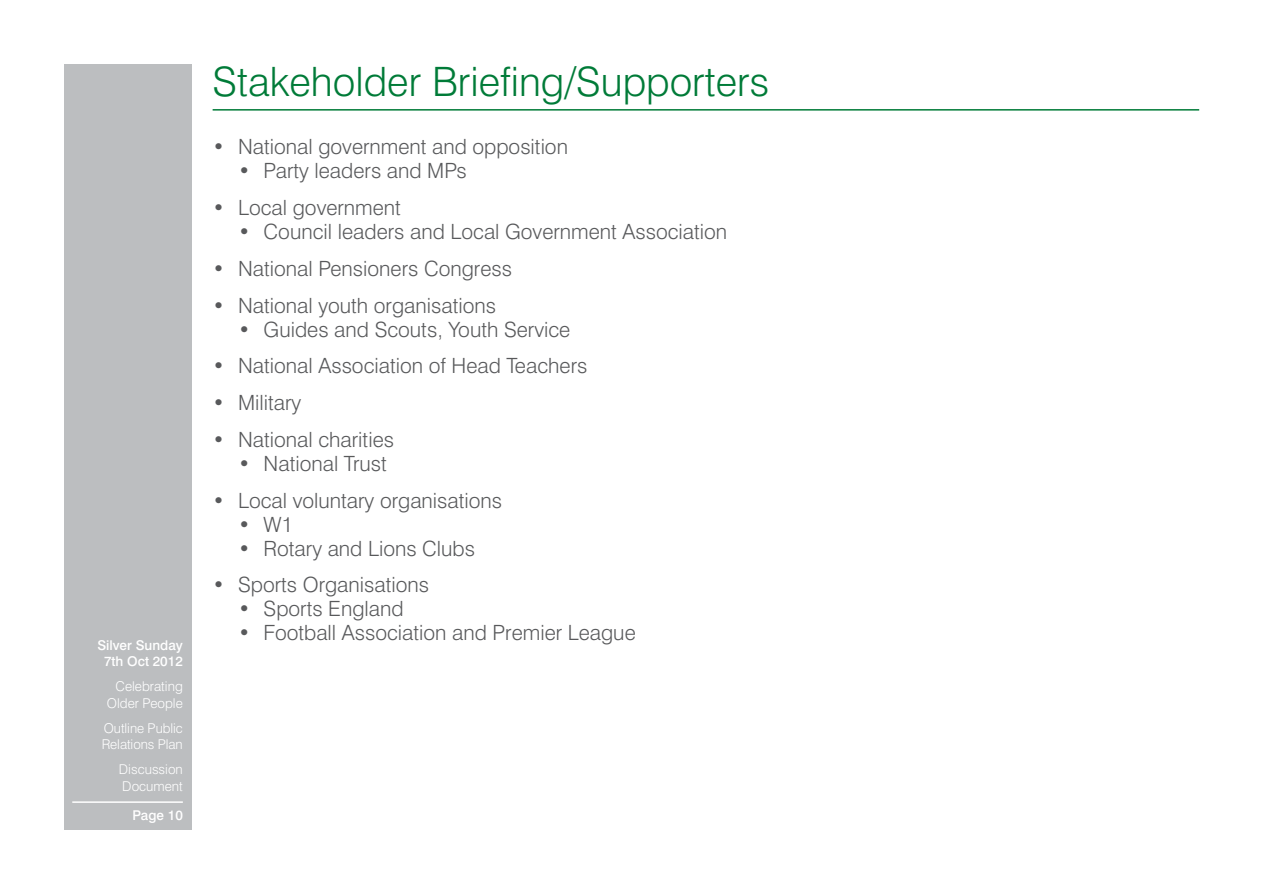
<style>
.page{position:relative;width:1263px;height:893px;background:#fff}
.page>*{position:absolute;margin:0;border:0;box-sizing:border-box;transform-origin:0 0}
.t1{font:300 40.5px "Swiss 721 BT";color:#007b38}
.t2{font:300 21px "Swiss 721 BT";color:#58595b}
.t3{font:300 13.5px/16.5px "Swiss 721 BT";color:#fff}
.t4{font:500 13.5px/16.5px "Swiss 721 BT";color:#fff;text-align:center}
</style>
<div class="page">
<div style="left:64px;top:64px;width:127px;height:765px;background:#bcbec0"></div>
<hr style="left:72px;top:801px;width:111px;height:2px;background:#fff">
<hr style="left:213px;top:109px;width:986px;height:2px;background:#007b38">
<p class="t4" style="left:97px;top:636px;width:87px">Silver Sunday<br>7th Oct 2012</p>
<p class="t3" style="left:107px;top:678px;width:77px;text-align:right">Celebrating<br>Older People</p>
<p class="t3" style="left:102px;top:719px;width:83px">Outline Public<br>Relations Plan</p>
<p class="t3" style="left:119px;top:761px;width:65px">Discussion<br>Document</p>
<p class="t4" style="left:133px;top:807px;width:52px">Page 10</p>
<h1 class="t1" style="left:213px;top:57px;width:558px">Stakeholder Briefing/Supporters</h1>
<p class="t2" style="left:213px;top:134px;width:357px">• National government and opposition</p>
<p class="t2" style="left:238px;top:158px;width:230px">• Party leaders and MPs</p>
<p class="t2" style="left:213px;top:195px;width:190px">• Local government</p>
<p class="t2" style="left:238px;top:219px;width:491px">• Council leaders and Local Government Association</p>
<p class="t2" style="left:213px;top:256px;width:301px">• National Pensioners Congress</p>
<p class="t2" style="left:213px;top:292px;width:285px">• National youth organisations</p>
<p class="t2" style="left:238px;top:316px;width:334px">• Guides and Scouts, Youth Service</p>
<p class="t2" style="left:213px;top:353px;width:376px">• National Association of Head Teachers</p>
<p class="t2" style="left:213px;top:390px;width:90px">• Military</p>
<p class="t2" style="left:213px;top:427px;width:183px">• National charities</p>
<p class="t2" style="left:238px;top:451px;width:150px">• National Trust</p>
<p class="t2" style="left:213px;top:487px;width:291px">• Local voluntary organisations</p>
<p class="t2" style="left:238px;top:511px;width:56px">• W1</p>
<p class="t2" style="left:238px;top:535px;width:238px">• Rotary and Lions Clubs</p>
<p class="t2" style="left:213px;top:572px;width:218px">• Sports Organisations</p>
<p class="t2" style="left:238px;top:596px;width:167px">• Sports England</p>
<p class="t2" style="left:238px;top:620px;width:399px">• Football Association and Premier League</p>
</div>
